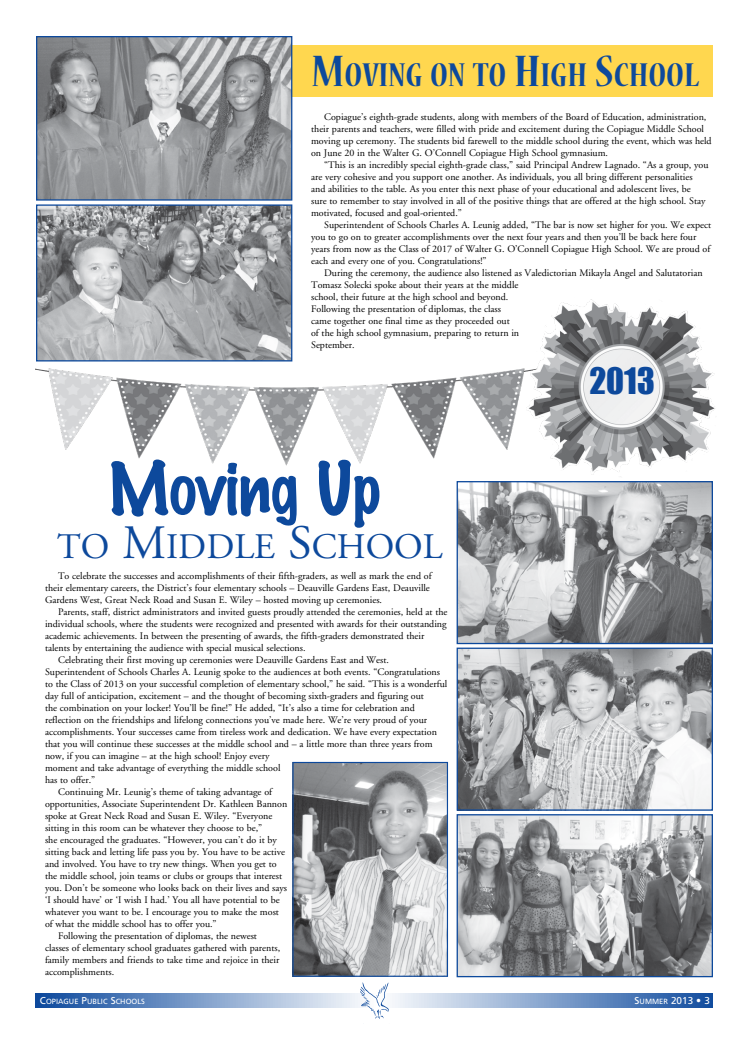
<style>
.page{position:relative;width:749px;height:1037px;background:#fff}
.page>*{position:absolute;margin:0;border:0;box-sizing:border-box;transform-origin:0 0}
.t1{font:100 65.9px "Marker Felt";color:#0d499c}
.t2{font:700 condensed 36.8px "Nueva Std";color:#0d499c}
.t3{font:35.9px "Adobe Garamond";color:#0d499c}
.t4{font:33.5px "Impact";color:#0d499c}
.t5{font:10px/12px "Adobe Garamond";color:#000}
.t6{font:10px "Frutiger";color:#fff}
.t7{font:7.5px "Frutiger";color:#fff}
.s1{font-size:49px}
.s2{font-size:47.9px}
.s3{font-size:10px}
.s4{font-size:7.5px}
</style>
<div class="page">
<div style="left:63px;top:45px;width:650px;height:52px;background:#ffd74f"></div>
<svg style="left:36px;top:994px;width:677px;height:13px;background:#81a0cb"></svg>
<svg style="left:360px;top:982px;width:29px;height:37px"></svg>
<img style="left:458px;top:483px;width:253px;height:159px">
<div style="left:456px;top:481px;width:257px;height:163px;border:1px solid #0d499c"></div>
<img style="left:38px;top:38px;width:252px;height:161px">
<div style="left:36px;top:36px;width:256px;height:165px;border:1px solid #0d499c"></div>
<img style="left:38px;top:206px;width:252px;height:152px">
<div style="left:36px;top:204px;width:256px;height:157px;border:1px solid #0d499c"></div>
<img style="left:458px;top:649px;width:253px;height:160px">
<div style="left:456px;top:647px;width:257px;height:164px;border:1px solid #0d499c"></div>
<img style="left:294px;top:764px;width:152px;height:211px">
<div style="left:292px;top:762px;width:156px;height:215px;border:1px solid #0d499c"></div>
<img style="left:458px;top:816px;width:253px;height:159px">
<div style="left:456px;top:814px;width:257px;height:163px;border:1px solid #0d499c"></div>
<img style="left:36px;top:358px;width:484px;height:108px">
<img style="left:520px;top:299px;width:195px;height:189px">
<h2 class="t2" style="left:312px;top:59px;width:389px"><span class="s1">M</span>OVING ON TO <span class="s1">H</span>IGH <span class="s1">S</span>CHOOL</h2>
<p class="t5" style="left:311px;top:111px;width:402px;text-indent:13px">Copiague’s eighth-grade students, along with members of the Board of Education, administration, their parents and teachers, were filled with pride and excitement during the Copiague Middle School moving up ceremony. The students bid farewell to the middle school during the event, which was held on June 20 in the Walter G. O’Connell Copiague High School gymnasium.</p>
<p class="t5" style="left:311px;top:159px;width:399px;text-indent:13px">“This is an incredibly special eighth-grade class,” said Principal Andrew Lagnado. “As a group, you are very cohesive and you support one another. As individuals, you all bring different personalities and abilities to the table. As you enter this next phase of your educational and adolescent lives, be sure to remember to stay involved in all of the positive things that are offered at the high school. Stay motivated, focused and goal-oriented.”</p>
<p class="t5" style="left:311px;top:219px;width:401px;text-indent:13px">Superintendent of Schools Charles A. Leunig added, “The bar is now set higher for you. We expect you to go on to greater accomplishments over the next four years and then you’ll be back here four years from now as the Class of 2017 of Walter G. O’Connell Copiague High School. We are proud of each and every one of you. Congratulations!”</p>
<p class="t5" style="left:311px;top:267px;width:393px;text-indent:13px">During the ceremony, the audience also listened as Valedictorian Mikayla Angel and Salutatorian Tomasz Solecki spoke about their years at the middle<br>school, their future at the high school and beyond.<br>Following the presentation of diplomas, the class<br>came together one final time as they proceeded out<br>of the high school gymnasium, preparing to return in<br>September.</p>
<h1 class="t1" style="left:108px;top:456px;width:274px">Moving Up</h1>
<h3 class="t3" style="left:57px;top:527px;width:387px">TO <span class="s2">M</span>IDDLE <span class="s2">S</span>CHOOL</h3>
<p class="t5" style="left:45px;top:570px;width:388px;text-indent:13px">To celebrate the successes and accomplishments of their fifth-graders, as well as mark the end of their elementary careers, the District’s four elementary schools – Deauville Gardens East, Deauville<br>Gardens West, Great Neck Road and Susan E. Wiley – hosted moving up ceremonies.</p>
<p class="t5" style="left:58px;top:606px;width:391px">Parents, staff, district administrators and invited guests proudly attended the ceremonies, held at the</p>
<p class="t5" style="left:45px;top:618px;width:403px">individual schools, where the students were recognized and presented with awards for their outstanding</p>
<p class="t5" style="left:45px;top:630px;width:381px">academic achievements. In between the presenting of awards, the fifth-graders demonstrated their</p>
<p class="t5" style="left:45px;top:642px;width:262px">talents by entertaining the audience with special musical selections.</p>
<p class="t5" style="left:58px;top:654px;width:332px">Celebrating their first moving up ceremonies were Deauville Gardens East and West.</p>
<p class="t5" style="left:45px;top:666px;width:396px">Superintendent of Schools Charles A. Leunig spoke to the audiences at both events. “Congratulations</p>
<p class="t5" style="left:45px;top:678px;width:404px">to the Class of 2013 on your successful completion of elementary school,” he said. “This is a wonderful</p>
<p class="t5" style="left:45px;top:690px;width:380px">day full of anticipation, excitement – and the thought of becoming sixth-graders and figuring out</p>
<p class="t5" style="left:45px;top:702px;width:371px">the combination on your locker! You’ll be fine!” He added, “It’s also a time for celebration and</p>
<p class="t5" style="left:45px;top:714px;width:384px">reflection on the friendships and lifelong connections you’ve made here. We’re very proud of your</p>
<p class="t5" style="left:45px;top:726px;width:393px">accomplishments. Your successes came from tireless work and dedication. We have every expectation</p>
<p class="t5" style="left:45px;top:738px;width:389px">that you will continue these successes at the middle school and – a little more than three years from</p>
<p class="t5" style="left:45px;top:750px;width:226px">now, if you can imagine – at the high school! Enjoy every</p>
<p class="t5" style="left:45px;top:762px;width:237px">moment and take advantage of everything the middle school</p>
<p class="t5" style="left:45px;top:774px;width:52px">has to offer.”</p>
<p class="t5" style="left:58px;top:786px;width:216px">Continuing Mr. Leunig’s theme of taking advantage of</p>
<p class="t5" style="left:45px;top:798px;width:244px">opportunities, Associate Superintendent Dr. Kathleen Bannon</p>
<p class="t5" style="left:45px;top:810px;width:229px">spoke at Great Neck Road and Susan E. Wiley. “Everyone</p>
<p class="t5" style="left:45px;top:822px;width:219px">sitting in this room can be whatever they choose to be,”</p>
<p class="t5" style="left:45px;top:834px;width:233px">she encouraged the graduates. “However, you can’t do it by</p>
<p class="t5" style="left:45px;top:846px;width:242px">sitting back and letting life pass you by. You have to be active</p>
<p class="t5" style="left:45px;top:858px;width:233px">and involved. You have to try new things. When you get to</p>
<p class="t5" style="left:45px;top:870px;width:239px">the middle school, join teams or clubs or groups that interest</p>
<p class="t5" style="left:45px;top:882px;width:244px">you. Don’t be someone who looks back on their lives and says</p>
<p class="t5" style="left:45px;top:894px;width:236px">‘I should have’ or ‘I wish I had.’ You all have potential to be</p>
<p class="t5" style="left:45px;top:906px;width:235px">whatever you want to be. I encourage you to make the most</p>
<p class="t5" style="left:45px;top:918px;width:173px">of what the middle school has to offer you.”</p>
<p class="t5" style="left:58px;top:930px;width:200px">Following the presentation of diplomas, the newest</p>
<p class="t5" style="left:45px;top:942px;width:237px">classes of elementary school graduates gathered with parents,</p>
<p class="t5" style="left:45px;top:954px;width:236px">family members and friends to take time and rejoice in their</p>
<p class="t5" style="left:45px;top:966px;width:71px">accomplishments.</p>
<h3 class="t4" style="left:589px;top:360px;width:67px">2013</h3>
<p class="t7" style="left:40px;top:997px;width:106px"><span class="s3">C</span>OPIAGUE <span class="s3">P</span>UBLIC <span class="s3">S</span>CHOOLS</p>
<p class="t6" style="left:634px;top:994px;width:77px">S<span class="s4">UMMER</span> 2013 • 3</p>
</div>
